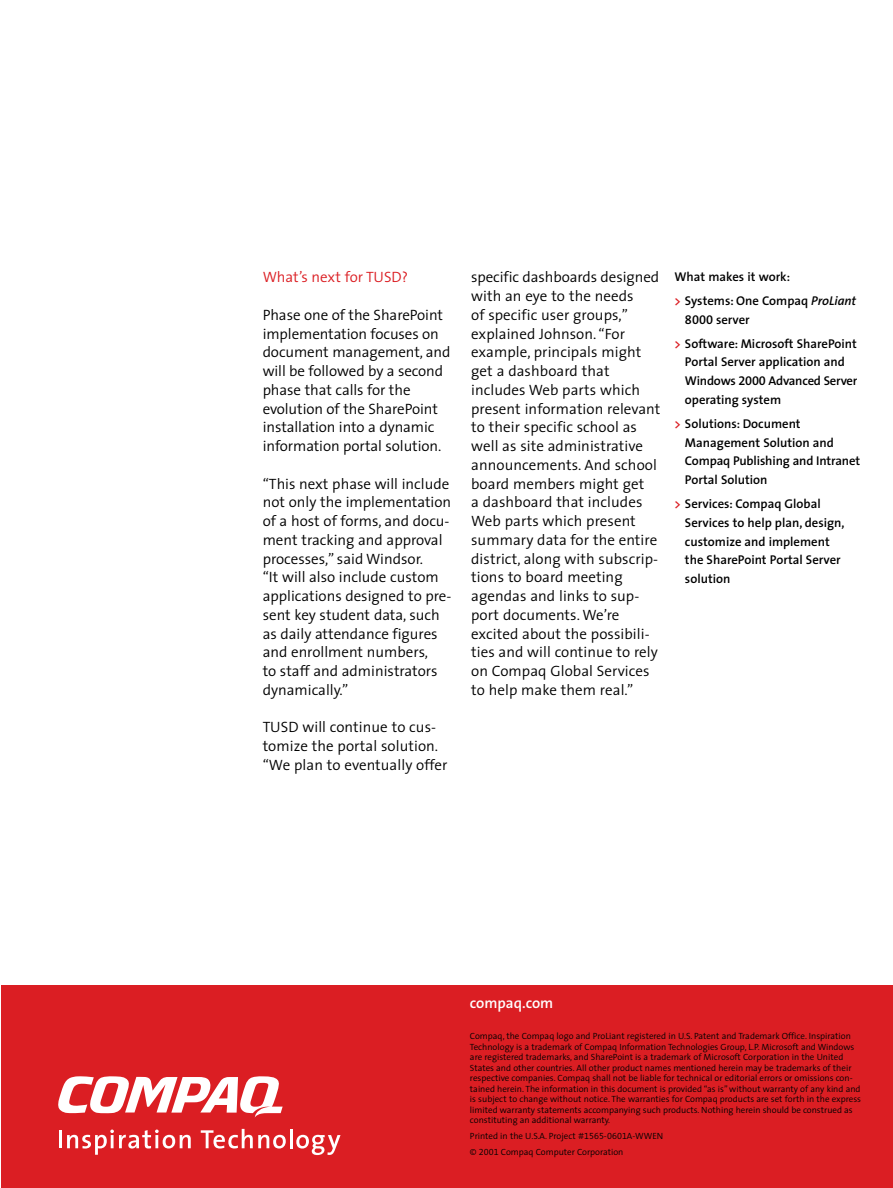
<style>
.page{position:relative;width:893px;height:1188px;background:#fff}
.page>*{position:absolute;margin:0;border:0;box-sizing:border-box;transform-origin:0 0}
.t1{font:300 15px/18.8px "The Sans CPQ Semi";color:#000}
.t2{font:300 15px "The Sans CPQ Semi";color:#db1e23}
.t3{font:700 15px "The Sans CPQ Semi";color:#fff}
.t4{font:700 12.75px/18.8px "The Sans CPQ Semi";color:#000}
.t5{font:300 9px/10.5px "The Sans CPQ Semi";color:#000}
.s1{color:#db1e23}
.s2{font-style:italic}
</style>
<div class="page">
<div style="left:1px;top:985px;width:892px;height:203px;background:#db1e23"></div>
<p class="t2" style="left:263px;top:271px;width:147px">What’s next for TUSD?</p>
<p class="t1" style="left:263px;top:307px;width:189px">Phase one of the SharePoint implementation focuses on document management, and will be followed by a second phase that calls for the evolution of the SharePoint installation into a dynamic information portal solution.</p>
<p class="t1" style="left:263px;top:476px;width:190px">“This next phase will include not only the implementation of a host of forms, and docu&shy;ment tracking and approval processes,” said Windsor.<br>“It will also include custom applications designed to pre&shy;sent key student data, such as daily attendance figures and enrollment numbers,<br>to staff and administrators dynamically.”</p>
<p class="t1" style="left:263px;top:719px;width:186px">TUSD will continue to cus&shy;tomize the portal solution. “We plan to eventually offer</p>
<p class="t1" style="left:471px;top:269px;width:191px">specific dashboards designed with an eye to the needs<br>of specific user groups,” explained Johnson. “For example, principals might get a dashboard that includes Web parts which present information relevant to their specific school as well as site administrative announcements. And school board members might get<br>a dashboard that includes<br>Web parts which present summary data for the entire district, along with subscrip&shy;tions to board meeting agendas and links to sup&shy;port documents. We’re excited about the possibili&shy;ties and will continue to rely on Compaq Global Services to help make them real.”</p>
<p class="t4" style="left:674px;top:265px;width:183px;line-height:24px">What makes it work:<br><span class="s1">&gt;</span> Systems: One Compaq <span class="s2">ProLiant</span></p>
<p class="t4" style="left:674px;top:308px;width:184px;line-height:24px;text-indent:10px">8000 server<br><span class="s1">&gt;</span> Software: Microsoft SharePoint</p>
<p class="t4" style="left:685px;top:354px;width:174px">Portal Server application and<br>Windows 2000 Advanced Server operating system</p>
<p class="t4" style="left:685px;top:415px;width:177px;text-indent:-10px"><span class="s1">&gt;</span> Solutions: Document<br>Management Solution and<br>Compaq Publishing and Intranet<br>Portal Solution</p>
<p class="t4" style="left:685px;top:495px;width:161px;text-indent:-10px"><span class="s1">&gt;</span> Services: Compaq Global<br>Services to help plan, design, customize and implement the SharePoint Portal Server solution</p>
<p class="t3" style="left:470px;top:997px;width:85px">compaq.com</p>
<p class="t5" style="left:470px;top:1032px;width:393px">Compaq, the Compaq logo and ProLiant registered in U.S. Patent and Trademark Office. Inspiration Technology is a trademark of Compaq Information Technologies Group, L.P. Microsoft and Windows are registered trademarks, and SharePoint is a trademark of Microsoft Corporation in the United States and other countries. All other product names mentioned herein may be trademarks of their respective companies. Compaq shall not be liable for technical or editorial errors or omissions con&shy;tained herein. The information in this document is provided “as is” without warranty of any kind and is subject to change without notice. The warranties for Compaq products are set forth in the express limited warranty statements accompanying such products. Nothing herein should be construed as constituting an additional warranty.</p>
<p class="t5" style="left:470px;top:1129px;width:195px;line-height:15.8px">Printed in the U.S.A. Project #1565-0601A-WWEN © 2001 Compaq Computer Corporation</p>
</div>
